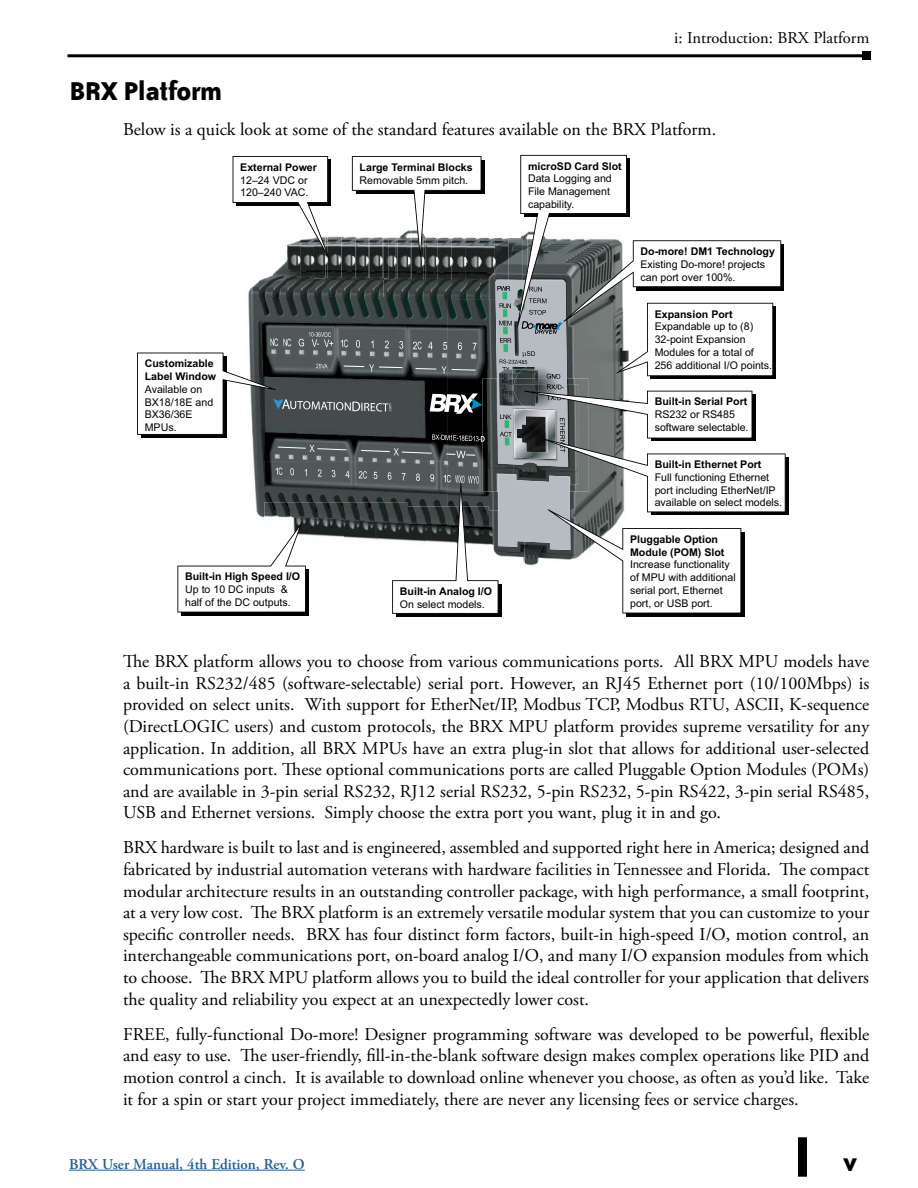
<style>
.page{position:relative;width:918px;height:1188px;background:#fff}
.page>*{position:absolute;margin:0;border:0;box-sizing:border-box;transform-origin:0 0}
.Head{font:700 30px "Bailey Sans ITC Com";letter-spacing:-.02em;color:#000}
.Body{font:18px/21.6px "Adobe Garamond Pro";color:#000;text-align:justify}
.t1{font:16.5px "Adobe Garamond Pro";color:#000}
.t2{font:600 15px "Adobe Garamond Pro";color:#215e9e}
.t3{font:10.65px/12.8px "Arial";color:#000}
.t4{font:700 10.65px/12.8px "Arial";color:#000}
.s1{font-weight:700}
.s2{font-weight:400}
</style>
<div class="page">
<hr style="left:68px;top:54px;width:803px;height:3px;background:#000">
<div style="left:863px;top:52px;width:8px;height:8px;background:#000"></div>
<div style="left:798px;top:1137px;width:9px;height:40px;background:#000"></div>
<hr style="left:69px;top:1170px;width:236px;height:1px;background:#215e9e">
<div style="left:396px;top:584px;width:105px;height:33px;background:#000"></div>
<div style="left:181px;top:569px;width:128px;height:46px;background:#000"></div>
<div style="left:651px;top:457px;width:138px;height:58px;background:#000"></div>
<div style="left:626px;top:532px;width:118px;height:84px;background:#000"></div>
<svg style="left:137px;top:155px;width:649px;height:459px"></svg>
<p class="t1" style="left:674px;top:28px;width:197px">i: Introduction: BRX Platform</p>
<p class="Head" style="left:69px;top:73px;width:155px">BRX Platform</p>
<p class="Body" style="left:123px;top:119px;width:595px">Below is a quick look at some of the standard features available on the BRX Platform.</p>
<p class="t3" style="left:240px;top:161px;width:78px"><span class="s1">External Power<br></span>12–24 VDC or<br>120–240 VAC.</p>
<p class="t4" style="left:360px;top:161px;width:115px">Large Terminal Blocks<br><span class="s2">Removable 5mm pitch.</span></p>
<p class="t3" style="left:528px;top:160px;width:95px"><span class="s1">microSD Card Slot<br></span>Data Logging and<br>File Management capability.</p>
<p class="t3" style="left:145px;top:357px;width:73px"><span class="s1">Customizable<br>Label Window<br></span>Available on<br>BX18/18E and<br>BX36/36E<br>MPUs.</p>
<p class="t3" style="left:185px;top:570px;width:117px"><span class="s1">Built-in High Speed I/O<br></span>Up to 10 DC inputs &amp; half of the DC outputs.</p>
<p class="t4" style="left:400px;top:585px;width:94px">Built-in Analog I/O<br><span class="s2">On select models.</span></p>
<p class="t3" style="left:641px;top:245px;width:136px"><span class="s1">Do-more! DM1 Technology<br></span>Existing Do-more! projects can port over 100%.</p>
<p class="t3" style="left:655px;top:308px;width:119px"><span class="s1">Expansion Port<br></span>Expandable up to (8)<br>32-point Expansion<br>Modules for a total of<br>256 additional I/O points.</p>
<p class="t3" style="left:655px;top:395px;width:95px"><span class="s1">Built-in Serial Port<br></span>RS232 or RS485 software selectable.</p>
<p class="t3" style="left:655px;top:458px;width:129px"><span class="s1">Built-in Ethernet Port<br></span>Full functioning Ethernet port including EtherNet/IP available on select models.</p>
<p class="t3" style="left:630px;top:533px;width:107px"><span class="s1">Pluggable Option<br>Module (POM) Slot<br></span>Increase functionality of MPU with additional serial port, Ethernet port, or USB port.</p>
<p class="Body" style="left:123px;top:651px;width:748px">The BRX platform allows you to choose from various communications ports. All BRX MPU models have a built-in RS232/485 (software-selectable) serial port. However, an RJ45 Ethernet port (10/100Mbps) is provided on select units. With support for EtherNet/IP, Modbus TCP, Modbus RTU, ASCII, K-sequence (DirectLOGIC users) and custom protocols, the BRX MPU platform provides supreme versatility for any application. In addition, all BRX MPUs have an extra plug-in slot that allows for additional user-selected communications port. These optional communications ports are called Pluggable Option Modules (POMs) and are available in 3-pin serial RS232, RJ12 serial RS232, 5-pin RS232, 5-pin RS422, 3-pin serial RS485, USB and Ethernet versions. Simply choose the extra port you want, plug it in and go.</p>
<p class="Body" style="left:123px;top:838px;width:748px">BRX hardware is built to last and is engineered, assembled and supported right here in America; designed and fabricated by industrial automation veterans with hardware facilities in Tennessee and Florida. The compact modular architecture results in an outstanding controller package, with high performance, a small footprint, at a very low cost. The BRX platform is an extremely versatile modular system that you can customize to your specific controller needs. BRX has four distinct form factors, built-in high-speed I/O, motion control, an interchangeable communications port, on-board analog I/O, and many I/O expansion modules from which to choose. The BRX MPU platform allows you to build the ideal controller for your application that delivers the quality and reliability you expect at an unexpectedly lower cost.</p>
<p class="Body" style="left:123px;top:1024px;width:748px">FREE, fully-functional Do-more! Designer programming software was developed to be powerful, flexible and easy to use. The user-friendly, fill-in-the-blank software design makes complex operations like PID and motion control a cinch. It is available to download online whenever you choose, as often as you’d like. Take it for a spin or start your project immediately, there are never any licensing fees or service charges.</p>
<p class="t2" style="left:69px;top:1155px;width:237px">BRX User Manual, 4th Edition, Rev. O</p>
<h1 class="Head" style="left:843px;top:1144px;width:15px">v</h1>
</div>
